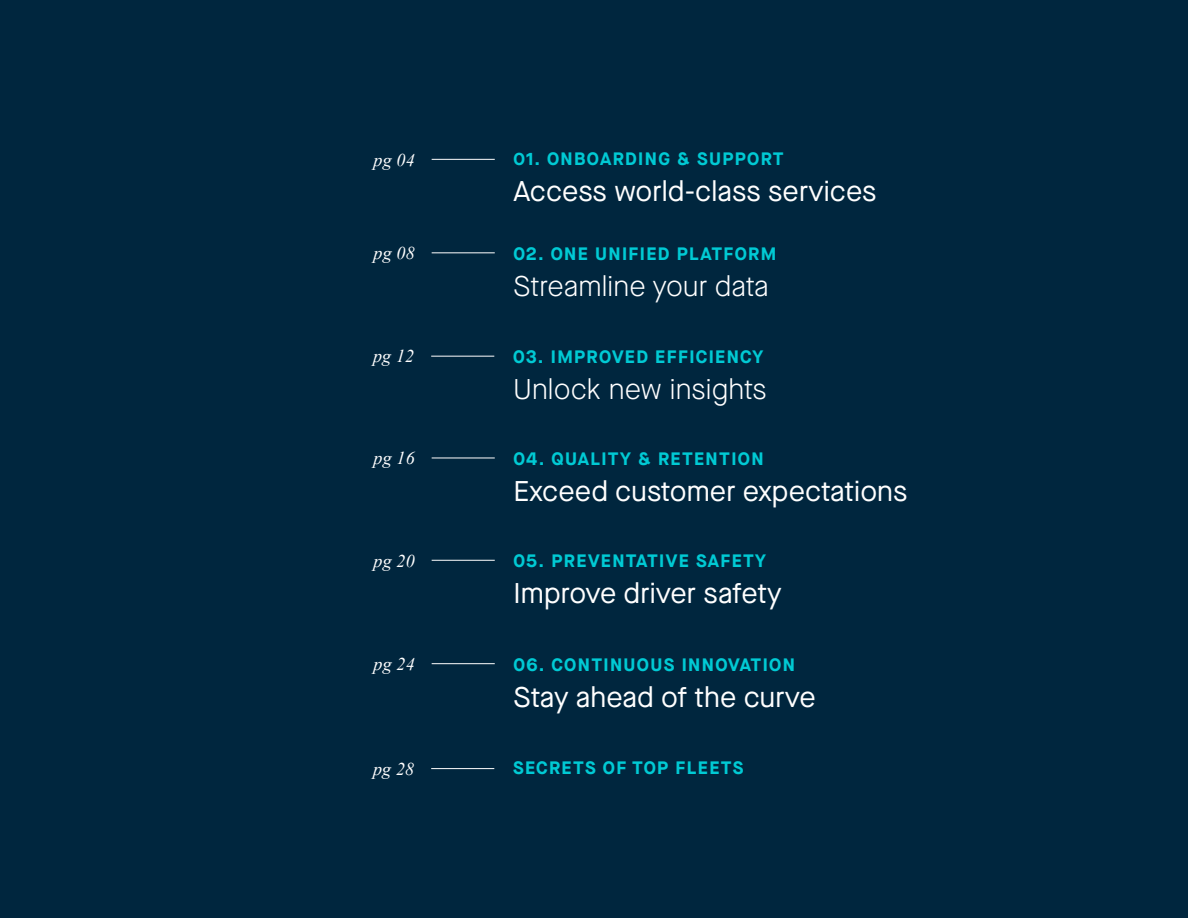
<style>
.page{position:relative;width:1188px;height:918px;background:#00263e}
.page>*{position:absolute;margin:0;border:0;box-sizing:border-box;transform-origin:0 0}
.introquote{font:28.5px "Maison Neue";letter-spacing:.005em;color:#fff}
.introquote-2{font:300 28.5px "Maison Neue";letter-spacing:.005em;color:#fff}
.introquote-3{font:700 18px "Maison Neue";letter-spacing:.075em;color:#00cad4}
.Numerals__white{font:italic 18px "Times New Roman";letter-spacing:.01em;color:#fff}
</style>
<div class="page">
<hr style="left:432px;top:253px;width:63px;height:1px;background:#fff">
<hr style="left:432px;top:159px;width:63px;height:1px;background:#fff">
<hr style="left:431px;top:356px;width:63px;height:1px;background:#fff">
<hr style="left:432px;top:458px;width:63px;height:1px;background:#fff">
<hr style="left:432px;top:560px;width:63px;height:1px;background:#fff">
<hr style="left:432px;top:663px;width:63px;height:1px;background:#fff">
<hr style="left:431px;top:768px;width:63px;height:1px;background:#fff">
<p class="Numerals__white" style="left:374px;top:147px;width:43px">pg 04</p>
<p class="introquote-3" style="left:513px;top:146px;width:272px">01. ONBOARDING &amp; SUPPORT</p>
<p class="introquote" style="left:513px;top:172px;width:365px">Access world-class services</p>
<p class="Numerals__white" style="left:374px;top:241px;width:43px">pg 08</p>
<p class="introquote-3" style="left:513px;top:241px;width:264px">02. ONE UNIFIED PLATFORM</p>
<p class="introquote-2" style="left:513px;top:267px;width:257px">Streamline your data</p>
<p class="Numerals__white" style="left:373px;top:344px;width:43px">pg 12</p>
<p class="introquote-3" style="left:513px;top:344px;width:252px">03. IMPROVED EFFICIENCY</p>
<p class="introquote-2" style="left:513px;top:371px;width:255px">Unlock new insights</p>
<p class="Numerals__white" style="left:374px;top:446px;width:43px">pg 16</p>
<p class="introquote-3" style="left:513px;top:446px;width:252px">04. QUALITY &amp; RETENTION</p>
<p class="introquote" style="left:513px;top:472px;width:396px">Exceed customer expectations</p>
<p class="Numerals__white" style="left:374px;top:548px;width:43px">pg 20</p>
<p class="introquote-3" style="left:513px;top:548px;width:254px">05. PREVENTATIVE SAFETY</p>
<p class="introquote" style="left:513px;top:574px;width:270px">Improve driver safety</p>
<p class="Numerals__white" style="left:374px;top:652px;width:43px">pg 24</p>
<p class="introquote-3" style="left:513px;top:652px;width:283px">06. CONTINUOUS INNOVATION</p>
<p class="introquote" style="left:513px;top:678px;width:304px">Stay ahead of the curve</p>
<p class="Numerals__white" style="left:373px;top:756px;width:43px">pg 28</p>
<p class="introquote-3" style="left:513px;top:755px;width:232px">SECRETS OF TOP FLEETS</p>
</div>
